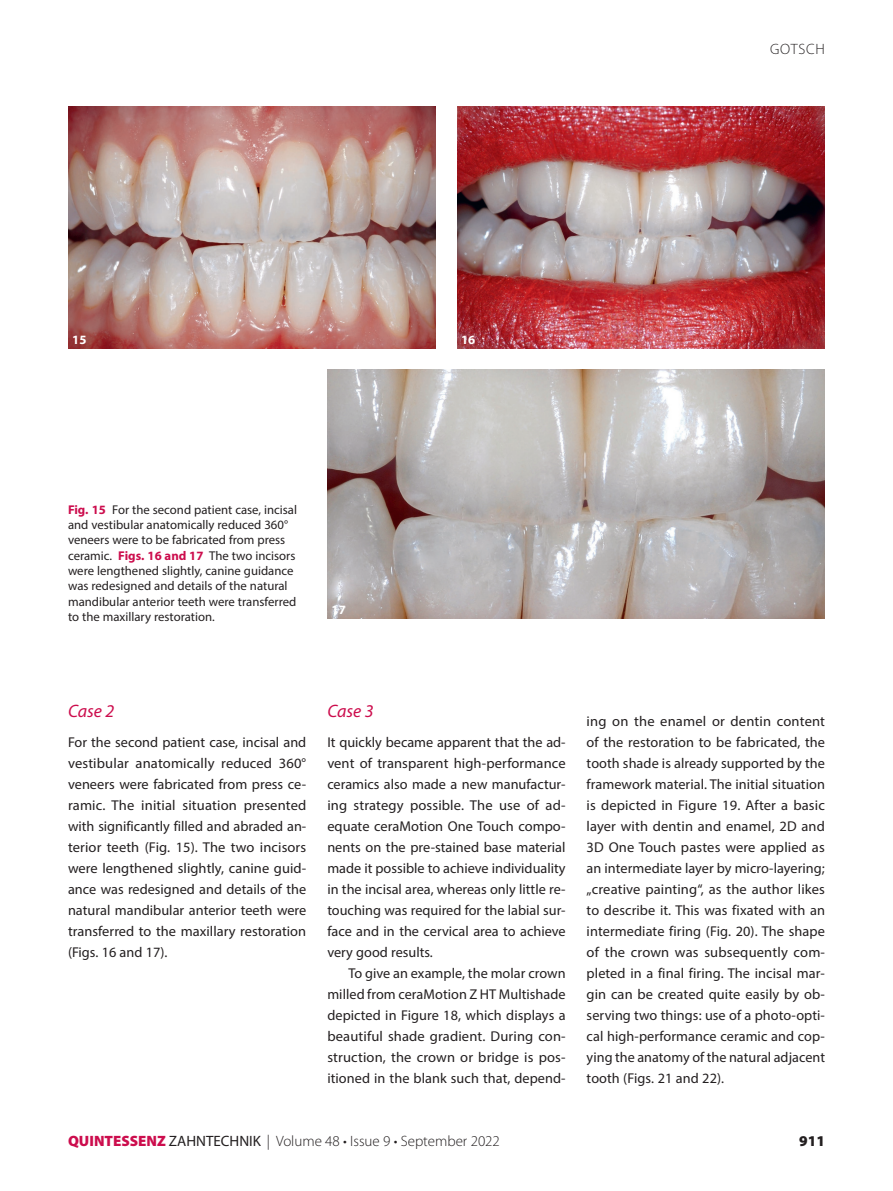
<style>
.page{position:relative;width:893px;height:1191px;background:#fff}
.page>*{position:absolute;margin:0;border:0;box-sizing:border-box;transform-origin:0 0}
.t1{font:italic 18px "Myriad Pro";color:#cc0d4d}
.t2{font:300 15px "Myriad Pro";color:#231f20}
.t3{font:900 15px "Myriad Pro";color:#231f20}
.t4{font:14.25px/21px "Myriad Pro";color:#231f20;text-align:justify}
.t5{font:12.75px/15.3px "Myriad Pro";color:#231f20}
.t6{font:700 12.75px "Myriad Pro";color:#fff}
.s1{font-weight:700;color:#cc0d4d}
.s2{font-weight:900;color:#cc0d4d}
.s3{font-weight:400}
</style>
<div class="page">
<img style="left:68px;top:106px;width:368px;height:242px">
<img style="left:457px;top:106px;width:368px;height:242px">
<img style="left:327px;top:369px;width:498px;height:249px">
<p class="t2" style="left:770px;top:41px;width:20px">Gotsch</p>
<p class="t6" style="left:72px;top:331px;width:16px">15</p>
<p class="t6" style="left:461px;top:331px;width:16px">16</p>
<p class="t5" style="left:68px;top:502px;width:231px"><span class="s1">Fig. 15</span> For the second patient case, incisal and vestibular anatomically reduced 360° veneers were to be fabricated from press ceramic. <span class="s1">Figs. 16 and 17</span> The two incisors were lengthened slightly, canine guidance was redesigned and details of the natural mandibular anterior teeth were transferred to the maxillary restoration.</p>
<p class="t6" style="left:332px;top:601px;width:16px">17</p>
<p class="t1" style="left:68px;top:699px;width:48px">Case 2</p>
<p class="t4" style="left:68px;top:731px;width:240px">For the second patient case, incisal and vestibular anatomically reduced 360° veneers were fabricated from press ce&shy;ramic. The initial situation presented with significantly filled and abraded an&shy;terior teeth (Fig. 15). The two incisors were lengthened slightly, canine guid&shy;ance was redesigned and details of the natural mandibular anterior teeth were transferred to the maxillary restoration (Figs. 16 and 17).</p>
<p class="t1" style="left:327px;top:699px;width:48px">Case 3</p>
<p class="t4" style="left:327px;top:731px;width:240px">It quickly became apparent that the ad&shy;vent of transparent high-performance ceramics also made a new manufactur&shy;ing strategy possible. The use of ad&shy;equate ceraMotion One Touch compo&shy;nents on the pre-stained base material made it possible to achieve individuality in the incisal area, whereas only little re&shy;touching was required for the labial sur&shy;face and in the cervical area to achieve very good results.</p>
<p class="t4" style="left:327px;top:963px;width:240px;text-indent:21px">To give an example, the molar crown milled from ceraMotion Z HT Multishade depicted in Figure 18, which displays a beautiful shade gradient. During con&shy;struction, the crown or bridge is pos&shy;itioned in the blank such that, depend-</p>
<p class="t4" style="left:587px;top:710px;width:240px">ing on the enamel or dentin content of the restoration to be fabricated, the tooth shade is already supported by the framework material. The initial situation is depicted in Figure 19. After a basic layer with dentin and enamel, 2D and 3D One Touch pastes were applied as an intermediate layer by micro-layering; „creative painting“, as the author likes to describe it. This was fixated with an intermediate firing (Fig. 20). The shape of the crown was subsequently com&shy;pleted in a final firing. The incisal mar&shy;gin can be created quite easily by ob&shy;serving two things: use of a photo-opti&shy;cal high-performance ceramic and cop&shy;ying the anatomy of the natural adjacent tooth (Figs. 21 and 22).</p>
<p class="t2" style="left:68px;top:1133px;width:433px"><span class="s2">QUINTESSENZ</span> <span class="s3">ZAHNTECHNIK</span> | Volume 48 • Issue 9 • September 2022</p>
<p class="t3" style="left:799px;top:1132px;width:27px">911</p>
</div>
